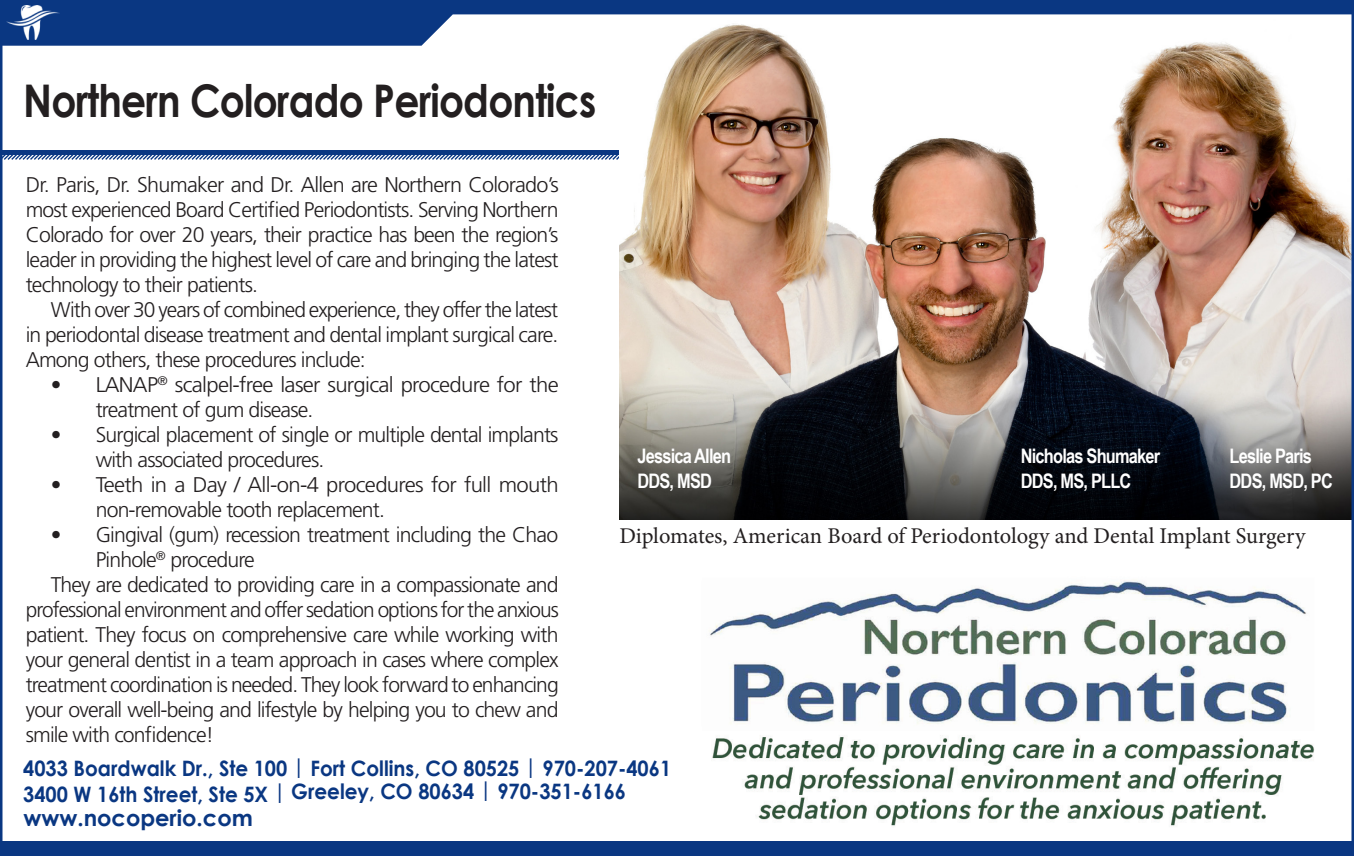
<style>
.page{position:relative;width:1354px;height:856px;background:#fff}
.page>*{position:absolute;margin:0;border:0;box-sizing:border-box;transform-origin:0 0}
.BODY{font:700 45px "Century Gothic";letter-spacing:-.02em;color:#231f20;scale:.87 1}
.t1{font:22.5px "Minion Pro";letter-spacing:-.005em;color:#231f20}
.BODY-2{font:700 22.5px "Century Gothic";color:#0a3782}
.BODY-3{font:300 21.25px/25px "Frutiger LT Std";letter-spacing:-.04em;color:#231f20}
.BODY-4{font:700 21.25px "Century Gothic";color:#0a3782;scale:.94 1}
.BODY-5{font:700 20px/25px "Arial Narrow";letter-spacing:-.04em;color:#fff}
</style>
<div class="page">
<div style="left:0;top:150px;width:1352px;height:5px;background:#0a3782"></div>
<svg style="left:3px;top:155px;width:616px;height:5px"></svg>
<img style="left:619px;top:46px;width:732px;height:473px">
<svg style="left:3px;top:3px;width:1348px;height:43px"></svg>
<img style="left:7px;top:6px;width:53px;height:34px">
<div style="left:0;top:841px;width:1354px;height:15px;background:#0a3782"></div>
<img style="left:709px;top:580px;width:605px;height:246px">
<p class="BODY" style="left:23px;top:73px;width:660px">Northern Colorado Periodontics</p>
<p class="BODY-3" style="left:26px;top:172px;width:535px;text-align:justify">Dr. Paris, Dr. Shumaker and Dr. Allen are Northern Colorado’s most experienced Board Certified Periodontists. Serving Northern Colorado for over 20 years, their practice has been the region’s leader in providing the highest level of care and bringing the latest technology to their patients.</p>
<p class="BODY-3" style="left:26px;top:297px;width:534px;text-align:justify;text-indent:25px">With over 30 years of combined experience, they offer the latest in periodontal disease treatment and dental implant surgical care.<br>Among others, these procedures include:</p>
<p class="BODY-3" style="left:96px;top:372px;width:464px;text-indent:-45px">• LANAP<sup>®</sup> scalpel-free laser surgical procedure for the treatment of gum disease.</p>
<p class="BODY-3" style="left:96px;top:422px;width:464px;text-indent:-45px">• Surgical placement of single or multiple dental implants with associated procedures.</p>
<p class="BODY-3" style="left:96px;top:472px;width:464px;text-indent:-45px">• Teeth in a Day / All-on-4 procedures for full mouth non-removable tooth replacement.</p>
<p class="BODY-3" style="left:96px;top:522px;width:464px;text-indent:-45px">• Gingival (gum) recession treatment including the Chao<br>Pinhole<sup>®</sup> procedure</p>
<p class="BODY-3" style="left:26px;top:572px;width:535px;text-align:justify;text-indent:25px">They are dedicated to providing care in a compassionate and professional environment and offer sedation options for the anxious patient. They focus on comprehensive care while working with your general dentist in a team approach in cases where complex treatment coordination is needed. They look forward to enhancing your overall well-being and lifestyle by helping you to chew and smile with confidence!</p>
<p class="BODY-5" style="left:1021px;top:442px;width:141px">Nicholas Shumaker<br>DDS, MS, PLLC</p>
<p class="BODY-5" style="left:637px;top:442px;width:95px">Jessica Allen</p>
<p class="BODY-5" style="left:637px;top:467px;width:76px">DDS, MSD</p>
<p class="t1" style="left:619px;top:521px;width:688px">Diplomates, American Board of Periodontology and Dental Implant Surgery</p>
<p class="BODY-5" style="left:1230px;top:442px;width:84px">Leslie Paris</p>
<p class="BODY-5" style="left:1230px;top:467px;width:105px">DDS, MSD, PC</p>
<p class="BODY-4" style="left:23px;top:755px;width:691px">4033 Boardwalk Dr., Ste 100 | Fort Collins, CO 80525 | 970-207-4061</p>
<p class="BODY-4" style="left:23px;top:778px;width:643px">3400 W 16th Street, Ste 5X | Greeley, CO 80634 | 970-351-6166</p>
<p class="BODY-2" style="left:23px;top:803px;width:231px">www.nocoperio.com</p>
</div>
